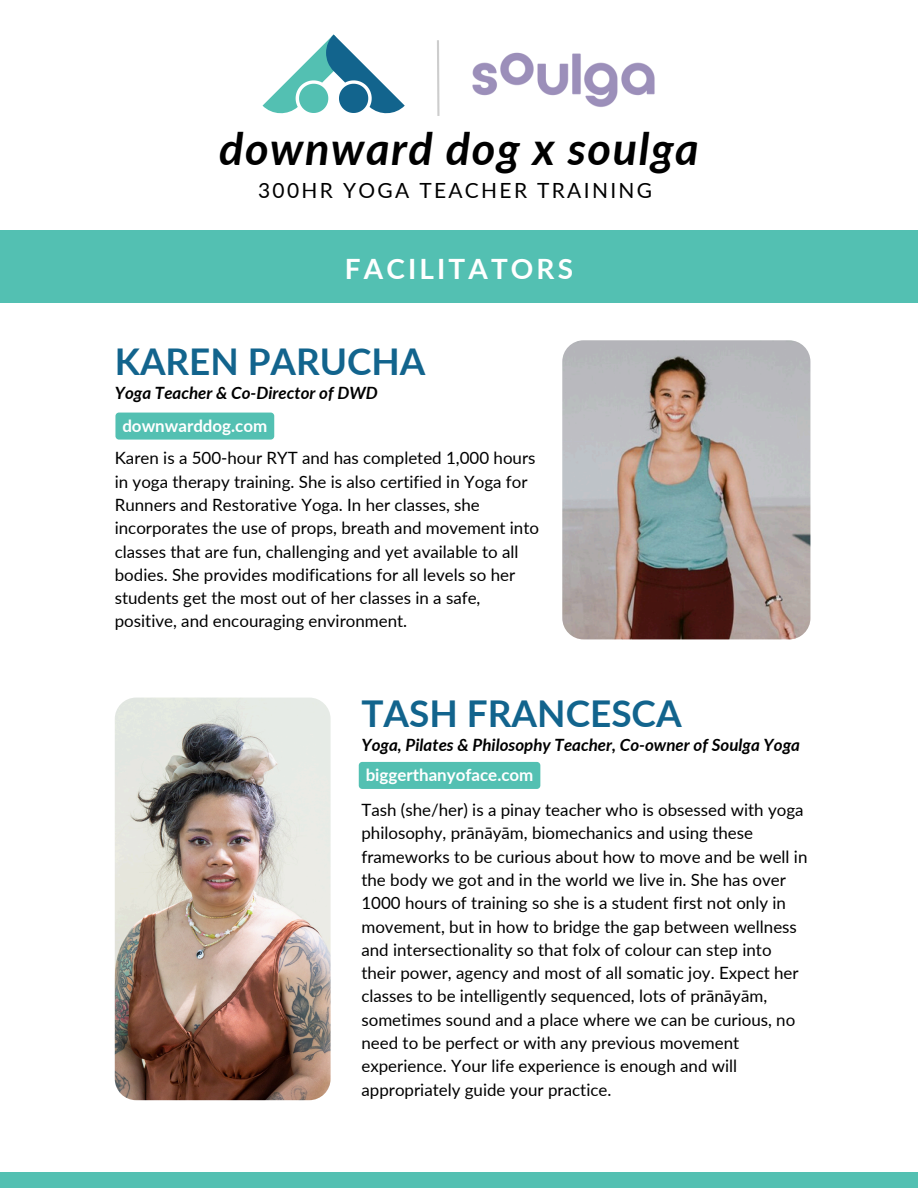
<style>
.page{position:relative;width:918px;height:1188px;background:#fff}
.page>*{position:absolute;margin:0;border:0;box-sizing:border-box;transform-origin:0 0}
.t1{font:italic 700 45.15px "Lato";letter-spacing:.035em;color:#000}
.t2{font:700 36.9px "Lato";color:#12648d}
.t3{font:700 27.9px "Lato";letter-spacing:.11em;color:#fff}
.t4{font:20.85px "Lato";letter-spacing:.11em;color:#000}
.t5{font:16.95px/23.2px "Lato";color:#000}
.t6{font:italic 700 16.95px "Lato";color:#000}
.t7{font:700 16.95px "Lato";color:#fff}
</style>
<div class="page">
<div style="left:0;top:230px;width:918px;height:73px;background:#53c0b2"></div>
<div style="left:0;top:1172px;width:918px;height:16px;background:#53c0b2"></div>
<img style="left:562px;top:340px;width:248px;height:299px;border-radius:21px">
<img style="left:115px;top:698px;width:216px;height:402px;border-radius:21px">
<div style="left:115px;top:413px;width:159px;height:27px;background:#53c0b2;border-radius:4px"></div>
<div style="left:359px;top:762px;width:181px;height:27px;background:#53c0b2;border-radius:4px"></div>
<svg style="left:263px;top:35px;width:141px;height:79px"></svg>
<img style="left:472px;top:52px;width:183px;height:55px">
<svg style="left:437px;top:40px;width:3px;height:76px"></svg>
<p class="t1" style="left:219px;top:120px;width:481px">downward dog x soulga</p>
<h1 class="t4" style="left:258px;top:178px;width:395px">300HR YOGA TEACHER TRAINING</h1>
<p class="t3" style="left:345px;top:252px;width:230px">FACILITATORS</p>
<p class="t2" style="left:115px;top:339px;width:312px">KAREN PARUCHA</p>
<h2 class="t6" style="left:115px;top:382px;width:265px">Yoga Teacher &amp; Co-Director of DWD</h2>
<h5 class="t7" style="left:122px;top:415px;width:146px">downwarddog.com</h5>
<h4 class="t5" style="left:115px;top:446px;width:426px">Karen is a 500-hour RYT and has completed 1,000 hours in yoga therapy training. She is also certified in Yoga for Runners and Restorative Yoga. In her classes, she incorporates the use of props, breath and movement into classes that are fun, challenging and yet available to all bodies. She provides modifications for all levels so her students get the most out of her classes in a safe, positive, and encouraging environment.</h4>
<h5 class="t2" style="left:361px;top:691px;width:322px">TASH FRANCESCA</h5>
<p class="t6" style="left:361px;top:734px;width:440px">Yoga, Pilates &amp; Philosophy Teacher, Co-owner of Soulga Yoga</p>
<p class="t7" style="left:366px;top:765px;width:169px">biggerthanyoface.com</p>
<h3 class="t5" style="left:361px;top:798px;width:448px">Tash (she/her) is a pinay teacher who is obsessed with yoga philosophy, prānāyām, biomechanics and using these frameworks to be curious about how to move and be well in the body we got and in the world we live in. She has over 1000 hours of training so she is a student first not only in movement, but in how to bridge the gap between wellness and intersectionality so that folx of colour can step into their power, agency and most of all somatic joy. Expect her classes to be intelligently sequenced, lots of prānāyām, sometimes sound and a place where we can be curious, no need to be perfect or with any previous movement experience. Your life experience is enough and will appropriately guide your practice.</h3>
</div>
